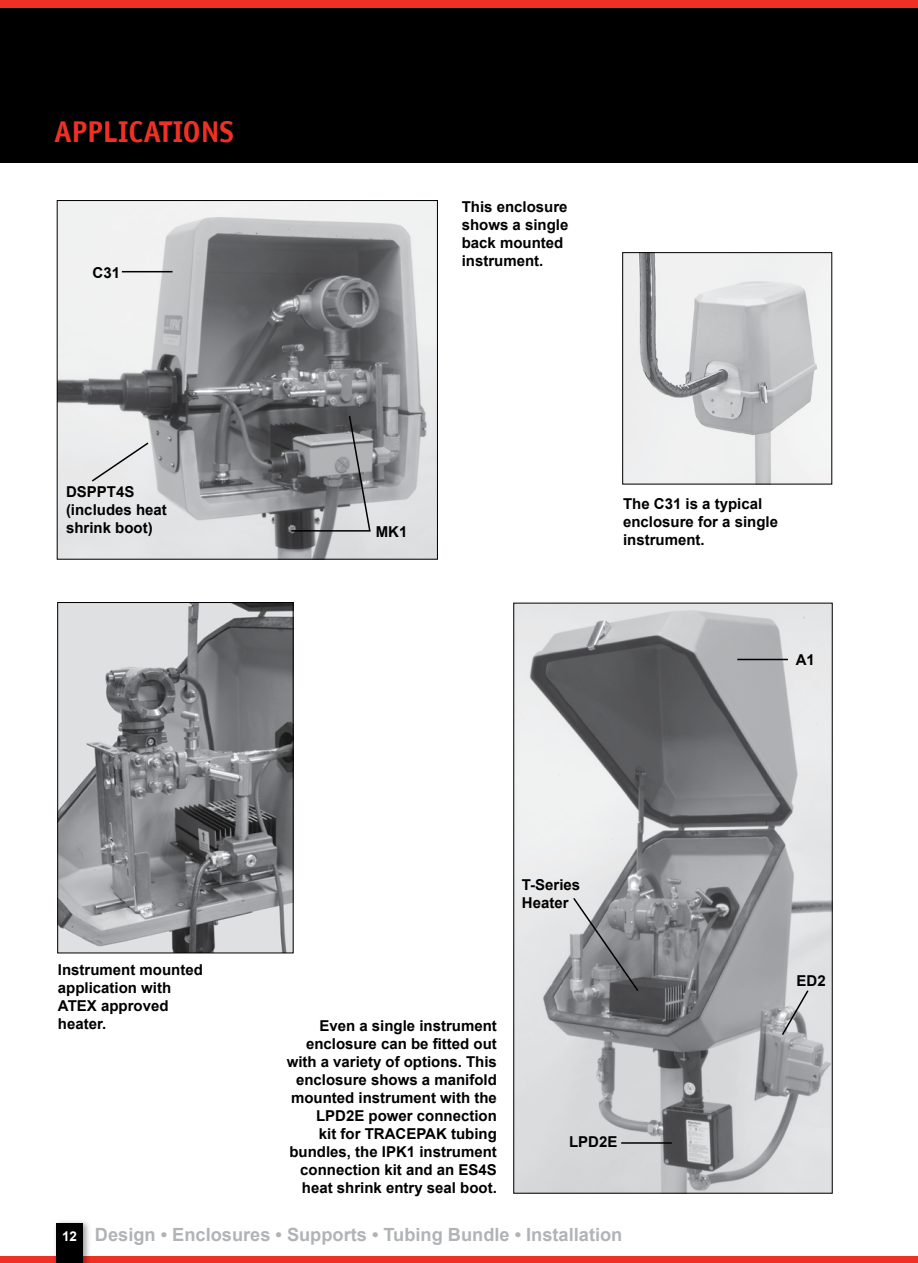
<style>
.page{position:relative;width:918px;height:1263px;background:#fff}
.page>*{position:absolute;margin:0;border:0;box-sizing:border-box;transform-origin:0 0}
.t1{font:700 30px "Officina Sans LT";color:#ee3124}
.t2{font:700 18.15px "Arial";color:#b1b4b6}
.t3{font:700 15px/18px "Arial";color:#000}
.s1{font-size:13.5px;color:#fff}
</style>
<div class="page">
<div style="left:0;top:1255px;width:918px;height:8px;background:#ee3124"></div>
<div style="left:52px;top:1219px;width:40px;height:44px;background:#000;opacity:.4"></div>
<div style="left:56px;top:1222px;width:27px;height:41px;background:#000"></div>
<div style="left:0;top:0;width:918px;height:162px;background:#000"></div>
<div style="left:0;top:0;width:918px;height:7px;background:#ee3124"></div>
<img style="left:624px;top:254px;width:206px;height:228px">
<div style="left:622px;top:252px;width:210px;height:232px;border:1px solid #000"></div>
<img style="left:59px;top:202px;width:377px;height:355px">
<div style="left:57px;top:200px;width:381px;height:359px;border:1px solid #000"></div>
<img style="left:516px;top:605px;width:314px;height:586px">
<div style="left:90px;top:441px;width:60px;height:42px;background:#eaebec"></div>
<hr style="left:122px;top:271px;width:50px;height:1px;background:#000">
<hr style="left:737px;top:659px;width:51px;height:1px;background:#000">
<svg style="left:290px;top:414px;width:82px;height:118px"></svg>
<svg style="left:572px;top:896px;width:68px;height:97px"></svg>
<hr style="left:621px;top:1142px;width:51px;height:2px;background:#000">
<svg style="left:780px;top:989px;width:30px;height:48px"></svg>
<img style="left:59px;top:604px;width:232px;height:347px">
<div style="left:57px;top:602px;width:236px;height:351px;border:1px solid #000"></div>
<h1 class="t1" style="left:54px;top:113px;width:182px">APPLICATIONS</h1>
<p class="t3" style="left:93px;top:264px;width:29px">C31</p>
<p class="t3" style="left:66px;top:483px;width:102px">DSPPT4S (includes heat shrink boot)</p>
<p class="t3" style="left:462px;top:198px;width:108px">This enclosure shows a single back mounted instrument.</p>
<p class="t3" style="left:376px;top:523px;width:33px">MK1</p>
<p class="t3" style="left:623px;top:495px;width:157px">The C31 is a typical enclosure for a single instrument.</p>
<p class="t3" style="left:796px;top:651px;width:21px">A1</p>
<p class="t3" style="left:58px;top:961px;width:147px">Instrument mounted application with<br>ATEX approved heater.</p>
<p class="t3" style="left:522px;top:876px;width:60px">T-Series<br>Heater</p>
<p class="t3" style="left:287px;top:1017px;width:212px;text-align:right">Even a single instrument enclosure can be fitted out with a variety of options. This enclosure shows a manifold mounted instrument with the<br>LPD2E power connection<br>kit for TRACEPAK tubing bundles, the IPK1 instrument connection kit and an ES4S heat shrink entry seal boot.</p>
<p class="t3" style="left:569px;top:1133px;width:50px">LPD2E</p>
<p class="t2" style="left:62px;top:1223px;width:562px"><span class="s1">12</span> Design • Enclosures • Supports • Tubing Bundle • Installation</p>
<p class="t3" style="left:796px;top:972px;width:31px">ED2</p>
</div>
